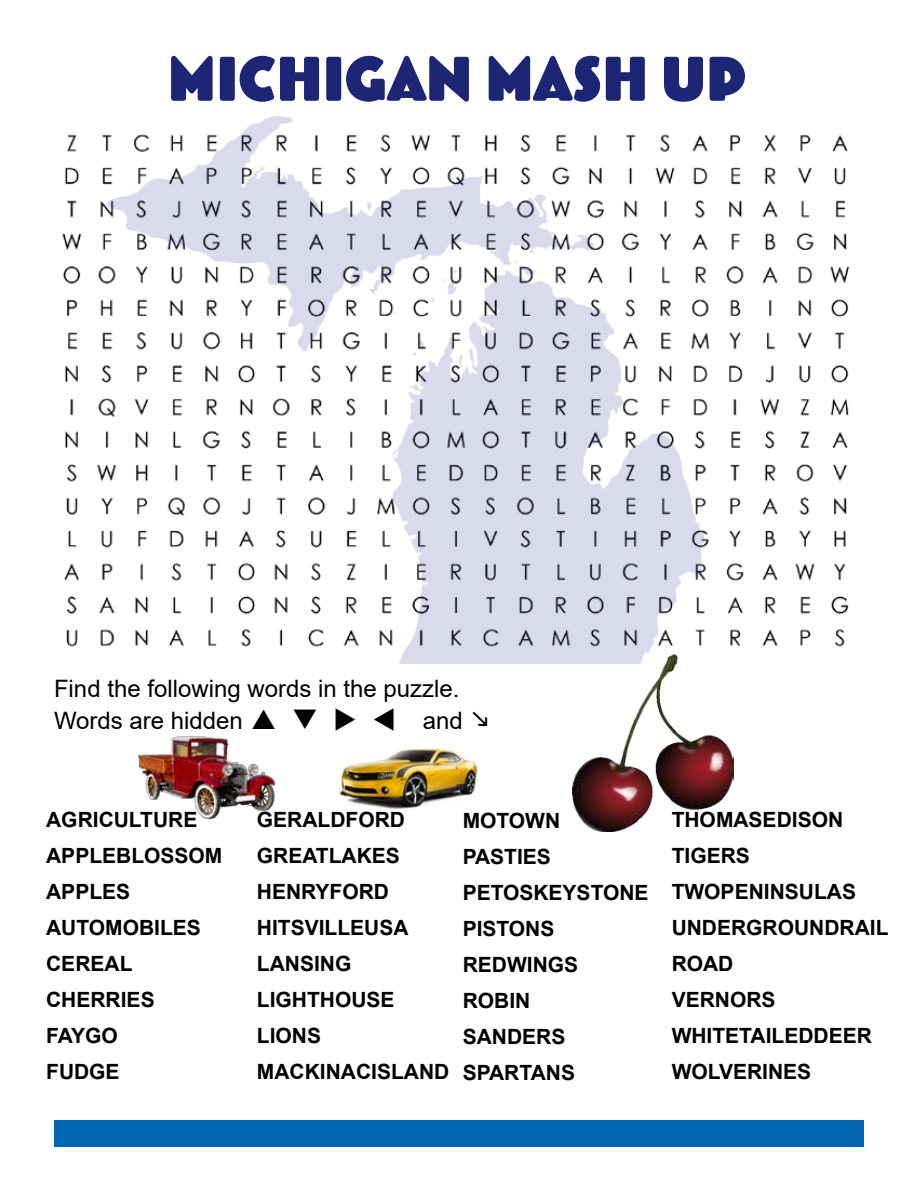
<style>
.page{position:relative;width:918px;height:1188px;background:#fff}
.page>*{position:absolute;margin:0;border:0;box-sizing:border-box;transform-origin:0 0}
.t1{font:60px "Bovine Round MVB";color:#1c2674}
.t2{font:24px/32.4px "Arial";color:#000}
.t3{font:700 21px/36px "Arial";color:#000}
</style>
<div class="page">
<div style="left:54px;top:1120px;width:810px;height:27px;background:#0066b3"></div>
<img style="left:62px;top:134px;width:788px;height:513px">
<div style="left:218px;top:55px;width:18px;height:47px;border:3px solid #fff;border-radius:3px"></div>
<div style="left:325px;top:55px;width:18px;height:47px;border:3px solid #fff;border-radius:3px"></div>
<img style="left:573px;top:663px;width:160px;height:169px">
<svg style="left:668px;top:785px;width:65px;height:47px"></svg>
<img style="left:138px;top:735px;width:138px;height:85px">
<img style="left:339px;top:748px;width:139px;height:61px">
<img style="left:107px;top:117px;width:597px;height:546px">
<h1 class="t1" style="left:167px;top:48px;width:580px">MICHIGAN MASH UP</h1>
<p class="t2" style="left:54px;top:672px;width:407px">Find the following words in the puzzle.<br>Words are hidden</p>
<p class="t2" style="left:292px;top:705px;width:172px">❑ ◆ ▼ and</p>
<p class="t3" style="left:46px;top:802px;width:178px">AGRICULTURE<br>APPLEBLOSSOM<br>APPLES<br>AUTOMOBILES<br>CEREAL<br>CHERRIES<br>FAYGO<br>FUDGE</p>
<p class="t3" style="left:257px;top:802px;width:194px">GERALDFORD<br>GREATLAKES<br>HENRYFORD<br>HITSVILLEUSA<br>LANSING<br>LIGHTHOUSE<br>LIONS<br>MACKINACISLAND</p>
<p class="t3" style="left:463px;top:803px;width:187px">MOTOWN<br>PASTIES<br>PETOSKEYSTONE<br>PISTONS<br>REDWINGS<br>ROBIN<br>SANDERS<br>SPARTANS</p>
<p class="t3" style="left:672px;top:802px;width:218px">THOMASEDISON<br>TIGERS<br>TWOPENINSULAS<br>UNDERGROUNDRAIL<br>ROAD<br>VERNORS<br>WHITETAILEDDEER<br>WOLVERINES</p>
</div>
